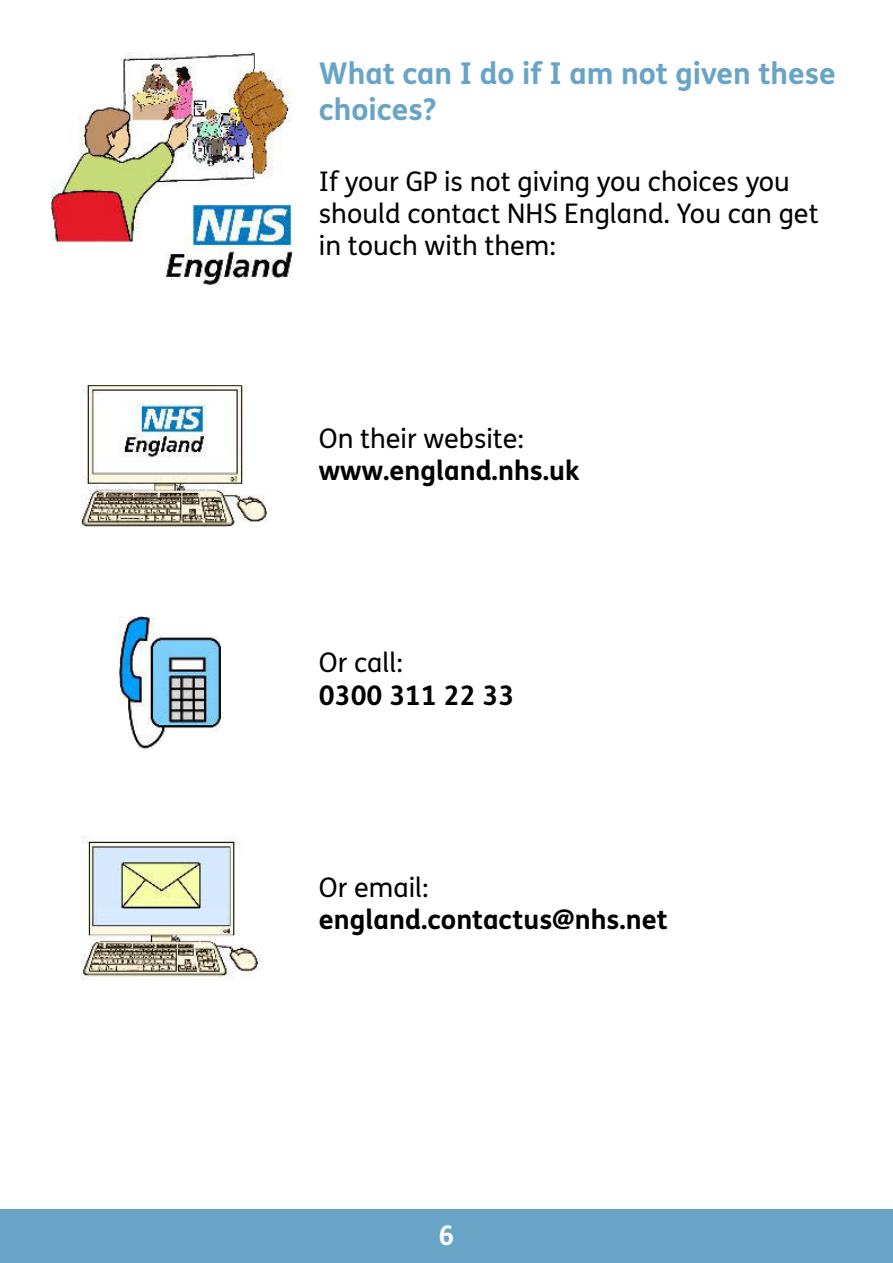
<style>
.page{position:relative;width:893px;height:1263px;background:#fff}
.page>*{position:absolute;margin:0;border:0;box-sizing:border-box;transform-origin:0 0}
.t1{font:700 30px/35.7px "FS Me";color:#69a4c6}
.t2{font:700 27px/32.1px "FS Me";color:#000}
.t3{font:27px/32.1px "FS Me";color:#000}
.t4{font:700 27px "FS Me";color:#fff}
.s1{font-weight:400}
</style>
<div class="page">
<div style="left:0;top:1209px;width:893px;height:54px;background:#69a4c6"></div>
<img style="left:52px;top:53px;width:202px;height:189px">
<img style="left:228px;top:70px;width:64px;height:107px">
<img style="left:165px;top:206px;width:127px;height:80px">
<img style="left:81px;top:386px;width:186px;height:140px">
<img style="left:119px;top:616px;width:101px;height:132px">
<img style="left:81px;top:836px;width:180px;height:144px">
<hr style="left:123px;top:907px;width:77px;height:1px;background:#000">
<h2 class="t1" style="left:319px;top:59px;width:518px">What can I do if I am not given these choices?</h2>
<p class="t3" style="left:319px;top:168px;width:501px">If your GP is not giving you choices you should contact NHS England. You can get in touch with them:</p>
<p class="t2" style="left:319px;top:425px;width:262px"><span class="s1">On their website: </span>www.england.nhs.uk</p>
<p class="t2" style="left:319px;top:650px;width:197px"><span class="s1">Or call:<br></span>0300 311 22 33</p>
<p class="t2" style="left:319px;top:874px;width:350px"><span class="s1">Or email: </span>england.contactus@nhs.net</p>
<p class="t4" style="left:438px;top:1224px;width:17px">6</p>
</div>
